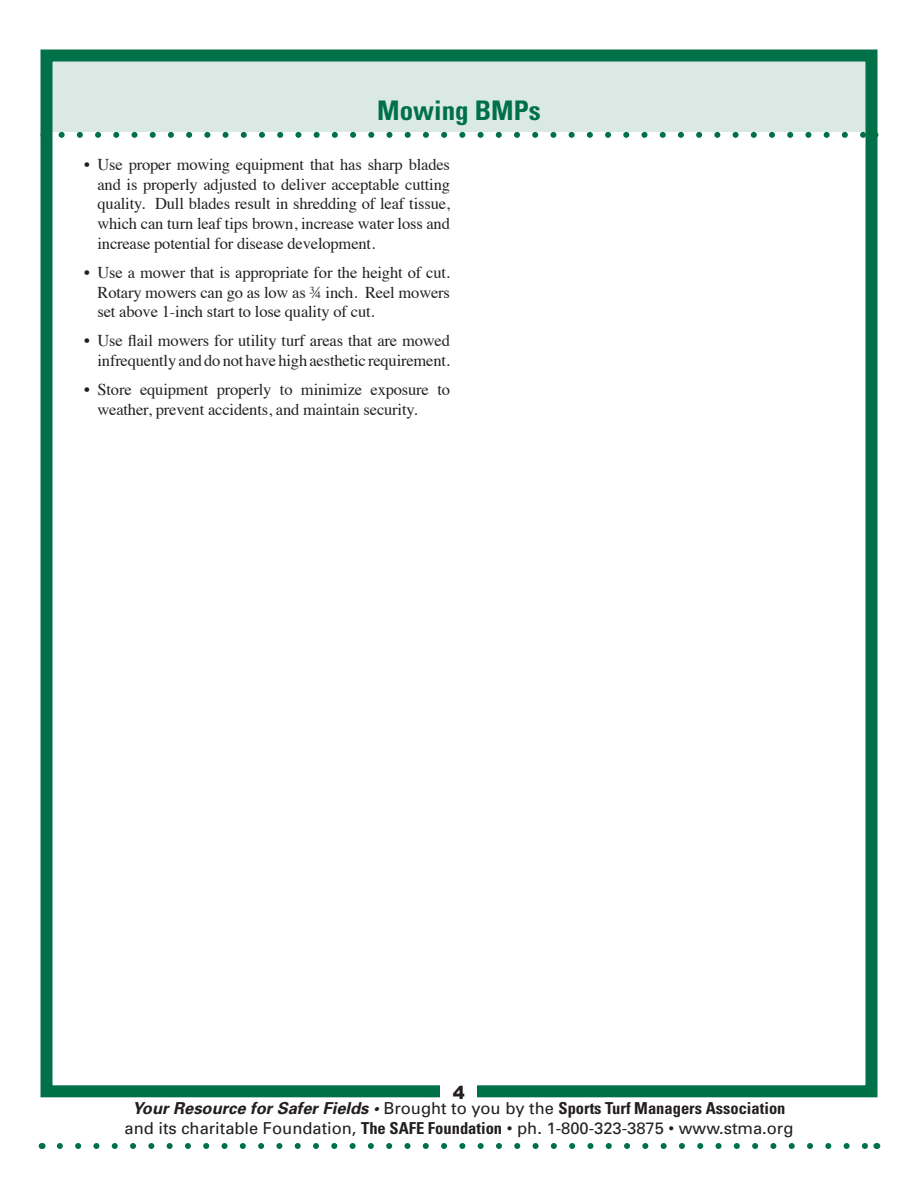
<style>
.page{position:relative;width:918px;height:1188px;background:#fff}
.page>*{position:absolute;margin:0;border:0;box-sizing:border-box;transform-origin:0 0}
.t1{font:700 condensed 27px "Univers";color:#007049}
.t2{font:900 18px "Arial";color:#231f20}
.Body_Bullets{font:16.5px/19.8px "Times";letter-spacing:-.01em;color:#231f20;text-align:justify}
.t3{font:16.5px/19.8px "Univers";color:#231f20;text-align:center}
.s1{font-weight:700;font-style:italic}
.s2{font-weight:700;font-stretch:condensed}
</style>
<div class="page">
<div style="left:46px;top:51px;width:826px;height:81px;background:#dae9e4"></div>
<div style="left:40px;top:50px;width:838px;height:1047px;border:12px solid #007049"></div>
<svg style="left:60px;top:1143px;width:807px;height:6px"></svg>
<svg style="left:62px;top:132px;width:803px;height:6px"></svg>
<div style="left:441px;top:1080px;width:36px;height:25px;background:#fff"></div>
<h1 class="t1" style="left:377px;top:94px;width:165px">Mowing BMPs</h1>
<p class="Body_Bullets" style="left:98px;top:153px;width:354px;text-indent:-14px">• Use proper mowing equipment that has sharp blades and is properly adjusted to deliver acceptable cutting quality. Dull blades result in shredding of leaf tissue, which can turn leaf tips brown, increase water loss and increase potential for disease development.</p>
<p class="Body_Bullets" style="left:98px;top:261px;width:354px;text-indent:-14px">• Use a mower that is appropriate for the height of cut.<br>Rotary mowers can go as low as ¾ inch. Reel mowers set above 1-inch start to lose quality of cut.</p>
<p class="Body_Bullets" style="left:84px;top:329px;width:368px;text-align:right">• Use flail mowers for utility turf areas that are mowed infrequently and do not have high aesthetic requirement.</p>
<p class="Body_Bullets" style="left:98px;top:378px;width:354px;text-indent:-14px">• Store equipment properly to minimize exposure to weather, prevent accidents, and maintain security.</p>
<p class="t2" style="left:453px;top:1079px;width:14px">4</p>
<p class="t3" style="left:125px;top:1099px;width:670px"><span class="s1">Your Resource for Safer Fields •</span> Brought to you by the <span class="s2">Sports Turf Managers Association </span>and its charitable Foundation, <span class="s2">The SAFE Foundation</span> • ph. 1-800-323-3875 • www.stma.org</p>
</div>
